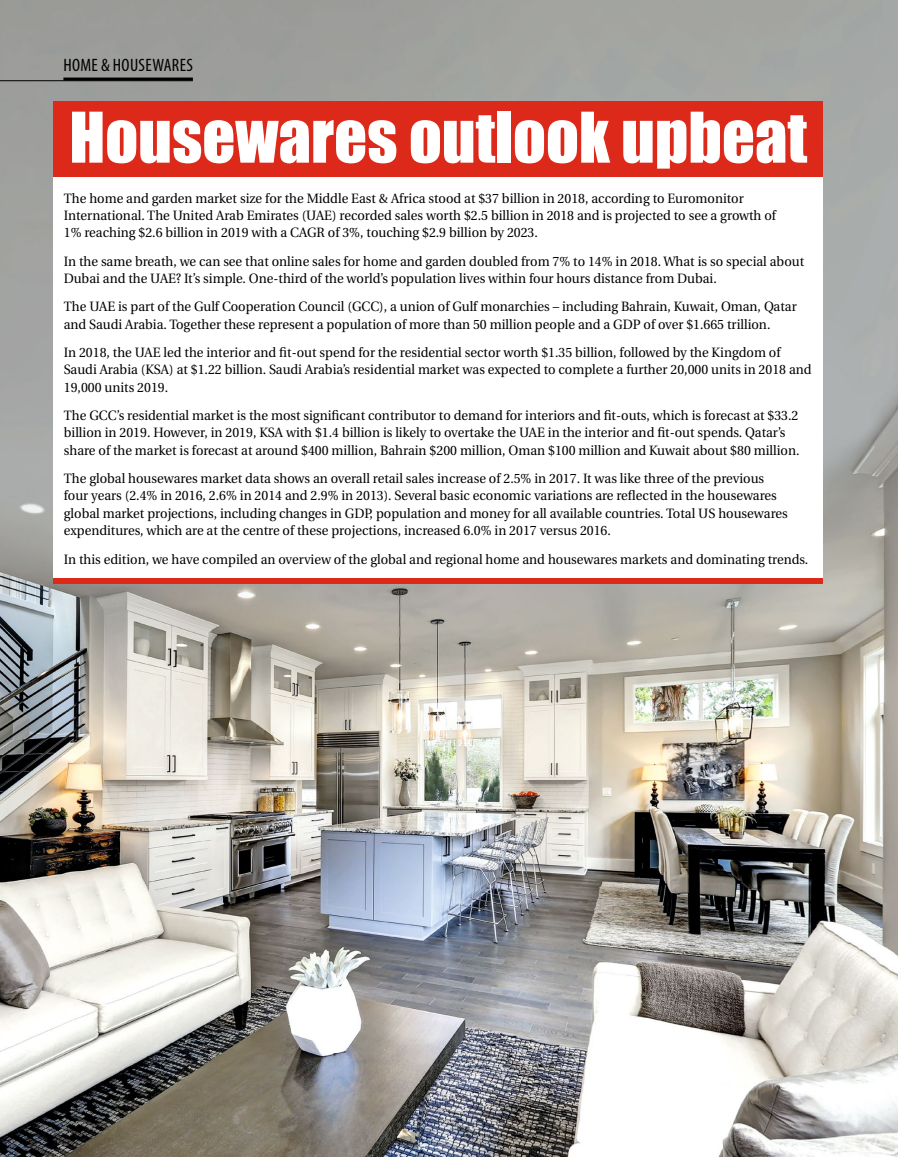
<style>
.page{position:relative;width:898px;height:1157px;background:#fff}
.page>*{position:absolute;margin:0;border:0;box-sizing:border-box;transform-origin:0 0}
.t1{font:64.5px "Impact";color:#fff}
.t2{font:condensed 18px "Myriad Pro";letter-spacing:.02em;color:#000}
.t3{font:13.5px/17.2px "Utopia";color:#000;scale:.96 1}
</style>
<div class="page">
<img style="left:0;top:0;width:897px;height:1157px">
<hr style="left:0;top:80px;width:193px;height:1px;background:#000">
<hr style="left:63px;top:78px;width:130px;height:3px;background:#000">
<div style="left:54px;top:170px;width:768px;height:414px;background:#fff"></div>
<div style="left:54px;top:101px;width:768px;height:75px;background:#dc291a"></div>
<div style="left:54px;top:578px;width:768px;height:6px;background:#dc291a"></div>
<h2 class="t2" style="left:63px;top:54px;width:131px">HOME &amp; HOUSEWARES</h2>
<h1 class="t1" style="left:69px;top:87px;width:739px">Housewares outlook upbeat</h1>
<p class="t3" style="left:64px;top:190px;width:743px">The home and garden market size for the Middle East &amp; Africa stood at $37 billion in 2018, according to Euromonitor<br>International. The United Arab Emirates (UAE) recorded sales worth $2.5 billion in 2018 and is projected to see a growth of<br>1% reaching $2.6 billion in 2019 with a CAGR of 3%, touching $2.9 billion by 2023.</p>
<p class="t3" style="left:64px;top:253px;width:772px">In the same breath, we can see that online sales for home and garden doubled from 7% to 14% in 2018. What is so special about<br>Dubai and the UAE? It’s simple. One-third of the world’s population lives within four hours distance from Dubai.</p>
<p class="t3" style="left:64px;top:298px;width:764px">The UAE is part of the Gulf Cooperation Council (GCC), a union of Gulf monarchies – including Bahrain, Kuwait, Oman, Qatar and Saudi Arabia. Together these represent a population of more than 50 million people and a GDP of over $1.665 trillion.</p>
<p class="t3" style="left:64px;top:344px;width:780px">In 2018, the UAE led the interior and fit-out spend for the residential sector worth $1.35 billion, followed by the Kingdom of<br>Saudi Arabia (KSA) at $1.22 billion. Saudi Arabia’s residential market was expected to complete a further 20,000 units in 2018 and<br>19,000 units 2019.</p>
<p class="t3" style="left:64px;top:407px;width:767px">The GCC’s residential market is the most significant contributor to demand for interiors and fit-outs, which is forecast at $33.2 billion in 2019. However, in 2019, KSA with $1.4 billion is likely to overtake the UAE in the interior and fit-out spends. Qatar’s share of the market is forecast at around $400 million, Bahrain $200 million, Oman $100 million and Kuwait about $80 million.</p>
<p class="t3" style="left:64px;top:470px;width:755px">The global housewares market data shows an overall retail sales increase of 2.5% in 2017. It was like three of the previous four years (2.4% in 2016, 2.6% in 2014 and 2.9% in 2013). Several basic economic variations are reflected in the housewares global market projections, including changes in GDP, population and money for all available countries. Total US housewares expenditures, which are at the centre of these projections, increased 6.0% in 2017 versus 2016.</p>
<p class="t3" style="left:64px;top:550px;width:776px">In this edition, we have compiled an overview of the global and regional home and housewares markets and dominating trends.</p>
</div>
